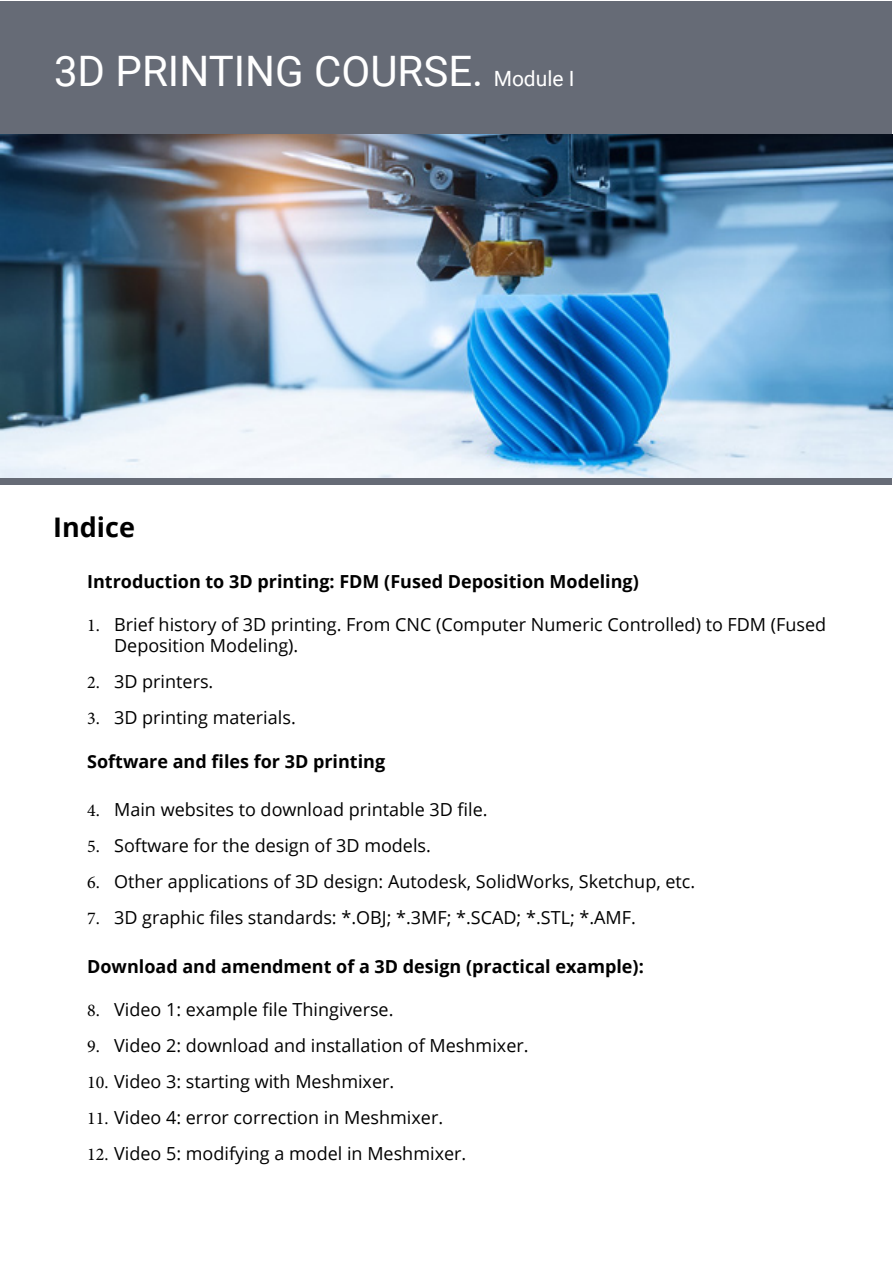
<style>
.page{position:relative;width:893px;height:1263px;background:#fff}
.page>*{position:absolute;margin:0;border:0;box-sizing:border-box;transform-origin:0 0}
.t1{font:42px "Roboto";color:#fff}
.t2{font:700 27px "Open Sans";color:#000}
.t3{font:18px/21.6px "Open Sans";color:#000}
.t4{font:700 18px "Open Sans";color:#000}
.s1{font-size:21px}
.s2{font-family:"Minion Pro"}
</style>
<div class="page">
<div style="left:1px;top:1px;width:891px;height:134px;background:#666b76"></div>
<div style="left:1px;top:477px;width:891px;height:8px;background:#666b76"></div>
<img style="left:0;top:135px;width:893px;height:342px">
<h1 class="t1" style="left:54px;top:41px;width:522px">3D PRINTING COURSE. <span class="s1">Module I</span></h1>
<h2 class="t2" style="left:53px;top:508px;width:83px">Indice</h2>
<p class="t4" style="left:87px;top:568px;width:553px">Introduction to 3D printing: FDM (Fused Deposition Modeling)</p>
<p class="t3" style="left:114px;top:613px;width:714px;text-indent:-27px"><span class="s2">1.</span> Brief history of 3D printing. From CNC (Computer Numeric Controlled) to FDM (Fused<br>Deposition Modeling).</p>
<p class="t3" style="left:87px;top:670px;width:128px"><span class="s2">2.</span> 3D printers.</p>
<p class="t3" style="left:87px;top:706px;width:210px"><span class="s2">3.</span> 3D printing materials.</p>
<p class="t4" style="left:87px;top:748px;width:300px">Software and files for 3D printing</p>
<p class="t3" style="left:87px;top:798px;width:402px"><span class="s2">4.</span> Main websites to download printable 3D file.</p>
<p class="t3" style="left:87px;top:834px;width:345px"><span class="s2">5.</span> Software for the design of 3D models.</p>
<p class="t3" style="left:87px;top:870px;width:610px"><span class="s2">6.</span> Other applications of 3D design: Autodesk, SolidWorks, Sketchup, etc.</p>
<p class="t3" style="left:87px;top:906px;width:550px"><span class="s2">7.</span> 3D graphic files standards: *.OBJ; *.3MF; *.SCAD; *.STL; *.AMF.</p>
<p class="t4" style="left:87px;top:953px;width:558px">Download and amendment of a 3D design (practical example):</p>
<p class="t3" style="left:87px;top:998px;width:308px"><span class="s2">8.</span> Video 1: example file Thingiverse.</p>
<p class="t3" style="left:87px;top:1034px;width:443px"><span class="s2">9.</span> Video 2: download and installation of Meshmixer.</p>
<p class="t3" style="left:87px;top:1070px;width:309px"><span class="s2">10.</span> Video 3: starting with Meshmixer.</p>
<p class="t3" style="left:87px;top:1106px;width:357px"><span class="s2">11.</span> Video 4: error correction in Meshmixer.</p>
<p class="t3" style="left:87px;top:1142px;width:381px"><span class="s2">12.</span> Video 5: modifying a model in Meshmixer.</p>
</div>
